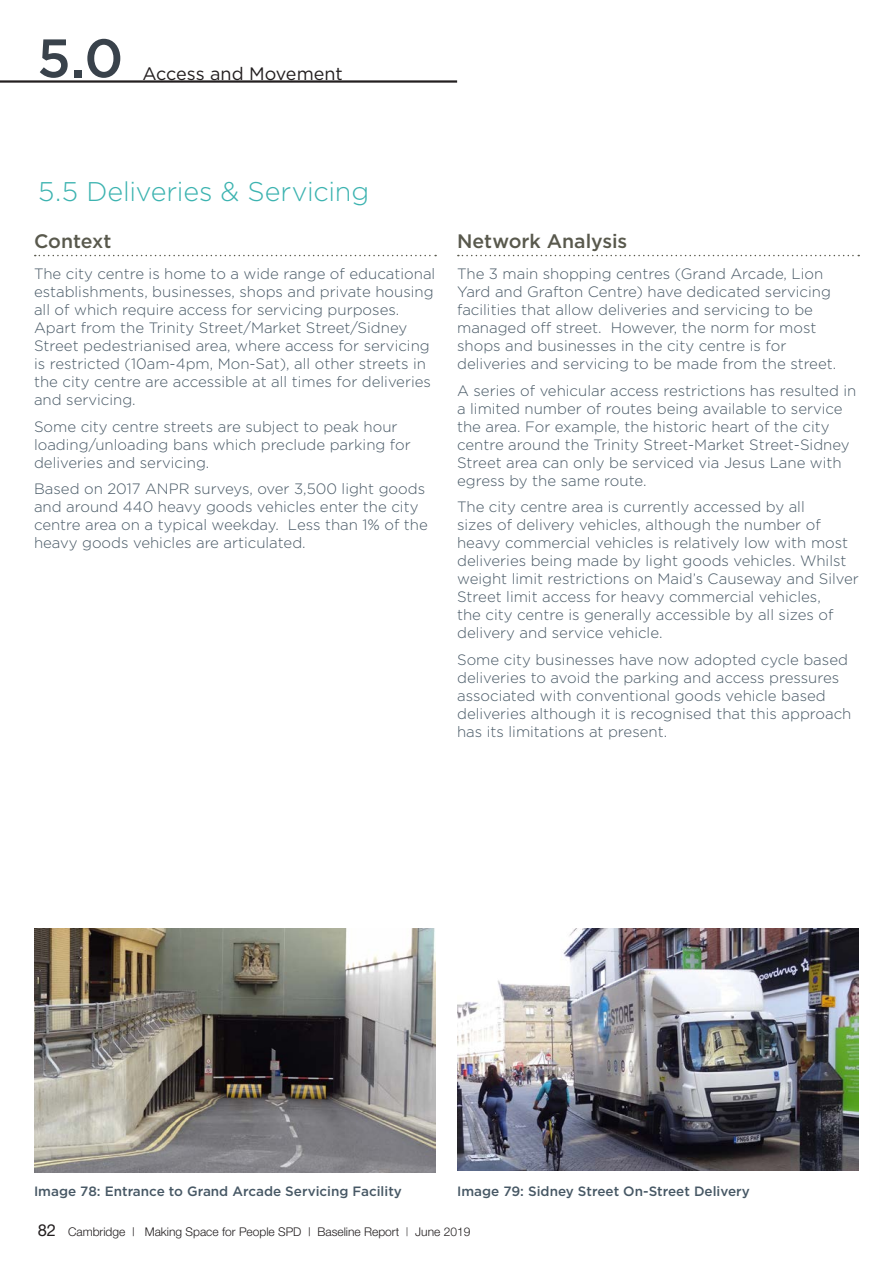
<style>
.page{position:relative;width:893px;height:1263px;background:#fff}
.page>*{position:absolute;margin:0;border:0;box-sizing:border-box;transform-origin:0 0}
.Big_Numbers{font:500 54px "Gotham";color:#39424b}
.Heading_1{font:300 27px "Gotham";letter-spacing:-.01em;color:#3cb3b0}
.Heading_2{font:500 19.5px "Gotham";letter-spacing:-.005em;color:#59594d}
.Chapter_Title{font:18px "Gotham";letter-spacing:-.005em;color:#231f20}
.Body_Text{font:300 15px/18px "Gotham";color:#475865}
.t1{font:500 13.5px "Gotham";color:#475865}
.t2{font:300 12px "Helvetica Neue";color:#231f20}
.s1{font-weight:400;font-size:16.5px}
.s2{font-weight:400;color:#696768}
</style>
<div class="page">
<hr style="left:0;top:80px;width:457px;height:3px;background:#231f20">
<svg style="left:35px;top:255px;width:401px;height:1px"></svg>
<svg style="left:458px;top:255px;width:401px;height:1px"></svg>
<img style="left:34px;top:928px;width:402px;height:244px">
<img style="left:457px;top:928px;width:402px;height:243px">
<p class="Big_Numbers" style="left:37px;top:23px;width:88px">5.0</p>
<p class="Chapter_Title" style="left:142px;top:62px;width:202px">Access and Movement</p>
<p class="Heading_1" style="left:38px;top:174px;width:332px">5.5 Deliveries &amp; Servicing</p>
<p class="Heading_2" style="left:34px;top:229px;width:79px">Context</p>
<p class="Body_Text" style="left:34px;top:264px;width:403px">The city centre is home to a wide range of educational establishments, businesses, shops and private housing all of which require access for servicing purposes.<br>Apart from the Trinity Street/Market Street/Sidney Street pedestrianised area, where access for servicing is restricted (10am-4pm, Mon-Sat), all other streets in the city centre are accessible at all times for deliveries and servicing.</p>
<p class="Body_Text" style="left:34px;top:417px;width:378px">Some city centre streets are subject to peak hour loading/unloading bans which preclude parking for deliveries and servicing.</p>
<p class="Body_Text" style="left:34px;top:479px;width:395px">Based on 2017 ANPR surveys, over 3,500 light goods and around 440 heavy goods vehicles enter the city centre area on a typical weekday. Less than 1% of the heavy goods vehicles are articulated.</p>
<p class="Heading_2" style="left:457px;top:229px;width:172px">Network Analysis</p>
<p class="Body_Text" style="left:457px;top:264px;width:381px">The 3 main shopping centres (Grand Arcade, Lion Yard and Grafton Centre) have dedicated servicing facilities that allow deliveries and servicing to be managed off street. However, the norm for most shops and businesses in the city centre is for deliveries and servicing to be made from the street.</p>
<p class="Body_Text" style="left:457px;top:381px;width:401px">A series of vehicular access restrictions has resulted in a limited number of routes being available to service the area. For example, the historic heart of the city centre around the Trinity Street-Market Street-Sidney Street area can only be serviced via Jesus Lane with egress by the same route.</p>
<p class="Body_Text" style="left:457px;top:497px;width:403px">The city centre area is currently accessed by all<br>sizes of delivery vehicles, although the number of heavy commercial vehicles is relatively low with most deliveries being made by light goods vehicles. Whilst weight limit restrictions on Maid’s Causeway and Silver Street limit access for heavy commercial vehicles,<br>the city centre is generally accessible by all sizes of delivery and service vehicle.</p>
<p class="Body_Text" style="left:457px;top:650px;width:396px">Some city businesses have now adopted cycle based deliveries to avoid the parking and access pressures associated with conventional goods vehicle based deliveries although it is recognised that this approach has its limitations at present.</p>
<p class="t1" style="left:34px;top:1182px;width:369px">Image 78: Entrance to Grand Arcade Servicing Facility</p>
<p class="t1" style="left:457px;top:1182px;width:294px">Image 79: Sidney Street On-Street Delivery</p>
<p class="t2" style="left:38px;top:1224px;width:434px"><span class="s1">82</span> Cambridge | Making Space for People SPD | Baseline Report <span class="s2">|</span> June 2019</p>
</div>
